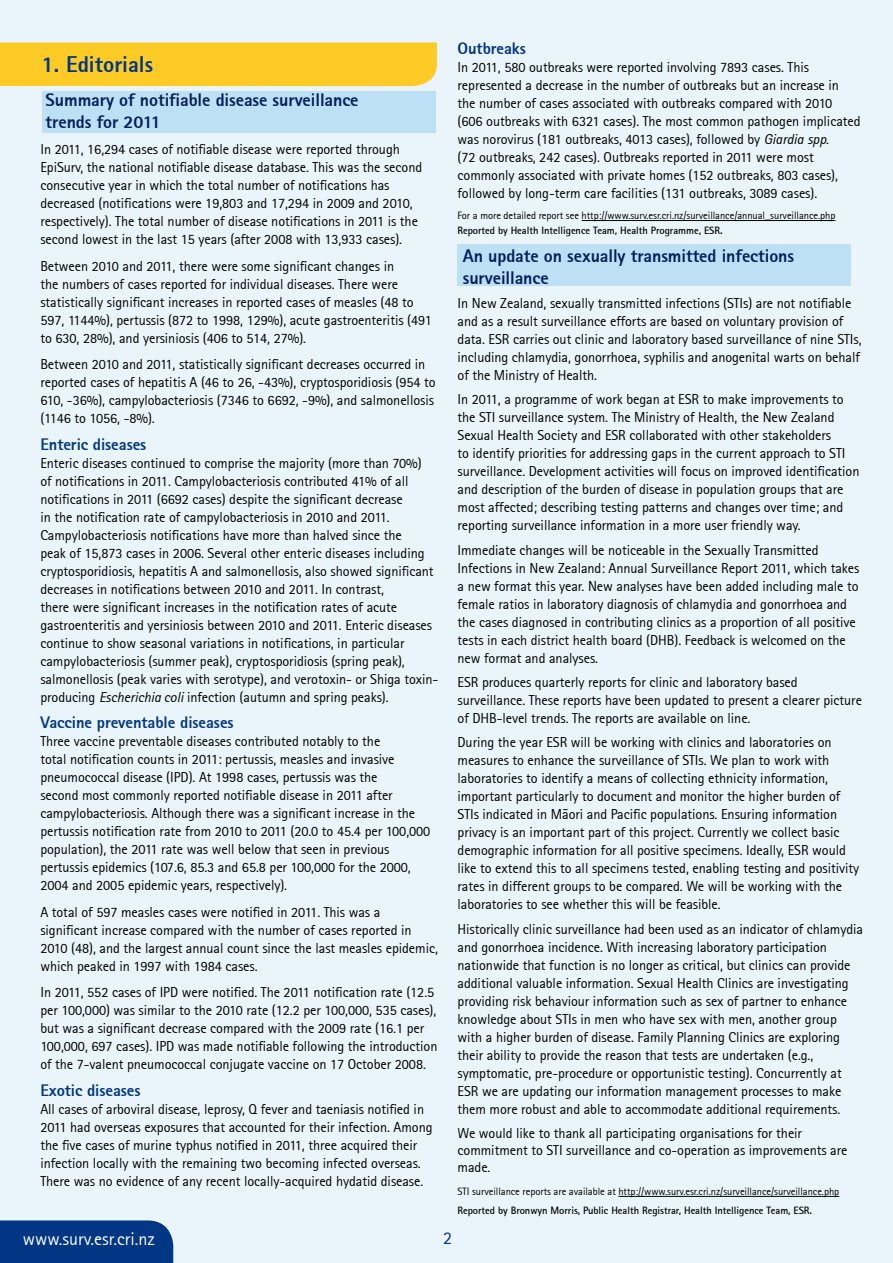
<style>
.page{position:relative;width:893px;height:1263px;background:#eaf5fb}
.page>*{position:absolute;margin:0;border:0;box-sizing:border-box;transform-origin:0 0}
.t1{font:800 22.5px "Agfa Rotis Sans Serif";color:#003683}
.t2{font:800 18px/21.6px "Agfa Rotis Sans Serif";letter-spacing:-.005em;color:#051e5b}
.t3{font:18px "Agfa Rotis Sans Serif";color:#fff}
.t4{font:18px "Agfa Rotis Sans Serif";color:#003683}
.t5{font:800 16.5px "Agfa Rotis Sans Serif";letter-spacing:-.005em;color:#003683}
.t6{font:14.25px/18px "Agfa Rotis Sans Serif";letter-spacing:-.005em;color:#000}
.t7{font:10.5px "Agfa Rotis Sans Serif";letter-spacing:-.005em;color:#000}
.t8{font:700 10.5px "Agfa Rotis Sans Serif";letter-spacing:-.005em;color:#000}
.s1{font-style:italic}
</style>
<div class="page">
<div style="left:0;top:43px;width:437px;height:43px;background:#fdca26"></div>
<div style="left:42px;top:91px;width:393px;height:42px;background:#bde0f4"></div>
<div style="left:0;top:1220px;width:173px;height:43px;background:#003683"></div>
<div style="left:457px;top:244px;width:393px;height:42px;background:#bde0f4"></div>
<hr style="left:582px;top:220px;width:253px;height:1px;background:#000">
<hr style="left:618px;top:1196px;width:221px;height:1px;background:#000">
<h1 class="t1" style="left:41px;top:50px;width:113px">1. Editorials</h1>
<p class="t2" style="left:46px;top:89px;width:314px">Summary of notifiable disease surveillance trends for 2011</p>
<p class="t6" style="left:40px;top:140px;width:383px">In 2011, 16,294 cases of notifiable disease were reported through EpiSurv, the national notifiable disease database. This was the second consecutive year in which the total number of notifications has decreased (notifications were 19,803 and 17,294 in 2009 and 2010, respectively). The total number of disease notifications in 2011 is the second lowest in the last 15 years (after 2008 with 13,933 cases).</p>
<p class="t6" style="left:40px;top:257px;width:393px">Between 2010 and 2011, there were some significant changes in<br>the numbers of cases reported for individual diseases. There were statistically significant increases in reported cases of measles (48 to 597, 1144%), pertussis (872 to 1998, 129%), acute gastroenteritis (491 to 630, 28%), and yersiniosis (406 to 514, 27%).</p>
<p class="t6" style="left:40px;top:355px;width:397px">Between 2010 and 2011, statistically significant decreases occurred in reported cases of hepatitis A (46 to 26, -43%), cryptosporidiosis (954 to 610, -36%), campylobacteriosis (7346 to 6692, -9%), and salmonellosis (1146 to 1056, -8%).</p>
<p class="t5" style="left:40px;top:434px;width:107px">Enteric diseases</p>
<p class="t6" style="left:40px;top:454px;width:399px">Enteric diseases continued to comprise the majority (more than 70%)<br>of notifications in 2011. Campylobacteriosis contributed 41% of all notifications in 2011 (6692 cases) despite the significant decrease<br>in the notification rate of campylobacteriosis in 2010 and 2011.<br>Campylobacteriosis notifications have more than halved since the<br>peak of 15,873 cases in 2006. Several other enteric diseases including cryptosporidiosis, hepatitis A and salmonellosis, also showed significant decreases in notifications between 2010 and 2011. In contrast,<br>there were significant increases in the notification rates of acute gastroenteritis and yersiniosis between 2010 and 2011. Enteric diseases continue to show seasonal variations in notifications, in particular campylobacteriosis (summer peak), cryptosporidiosis (spring peak), salmonellosis (peak varies with serotype), and verotoxin- or Shiga toxin&shy;producing <span class="s1">Escherichia coli</span> infection (autumn and spring peaks).</p>
<p class="t5" style="left:40px;top:712px;width:195px">Vaccine preventable diseases</p>
<p class="t6" style="left:40px;top:732px;width:392px">Three vaccine preventable diseases contributed notably to the<br>total notification counts in 2011: pertussis, measles and invasive pneumococcal disease (IPD). At 1998 cases, pertussis was the<br>second most commonly reported notifiable disease in 2011 after campylobacteriosis. Although there was a significant increase in the pertussis notification rate from 2010 to 2011 (20.0 to 45.4 per 100,000 population), the 2011 rate was well below that seen in previous pertussis epidemics (107.6, 85.3 and 65.8 per 100,000 for the 2000, 2004 and 2005 epidemic years, respectively).</p>
<p class="t6" style="left:40px;top:903px;width:399px">A total of 597 measles cases were notified in 2011. This was a significant increase compared with the number of cases reported in 2010 (48), and the largest annual count since the last measles epidemic, which peaked in 1997 with 1984 cases.</p>
<p class="t6" style="left:40px;top:983px;width:399px">In 2011, 552 cases of IPD were notified. The 2011 notification rate (12.5 per 100,000) was similar to the 2010 rate (12.2 per 100,000, 535 cases), but was a significant decrease compared with the 2009 rate (16.1 per 100,000, 697 cases). IPD was made notifiable following the introduction of the 7-valent pneumococcal conjugate vaccine on 17 October 2008.</p>
<p class="t5" style="left:40px;top:1080px;width:102px">Exotic diseases</p>
<p class="t6" style="left:40px;top:1100px;width:394px">All cases of arboviral disease, leprosy, Q fever and taeniasis notified in 2011 had overseas exposures that accounted for their infection. Among the five cases of murine typhus notified in 2011, three acquired their infection locally with the remaining two becoming infected overseas.<br>There was no evidence of any recent locally-acquired hydatid disease.</p>
<p class="t5" style="left:458px;top:38px;width:70px">Outbreaks</p>
<p class="t6" style="left:458px;top:58px;width:405px">In 2011, 580 outbreaks were reported involving 7893 cases. This represented a decrease in the number of outbreaks but an increase in<br>the number of cases associated with outbreaks compared with 2010 (606 outbreaks with 6321 cases). The most common pathogen implicated was norovirus (181 outbreaks, 4013 cases), followed by <span class="s1">Giardia spp</span>.<br>(72 outbreaks, 242 cases). Outbreaks reported in 2011 were most commonly associated with private homes (152 outbreaks, 803 cases), followed by long-term care facilities (131 outbreaks, 3089 cases).</p>
<p class="t7" style="left:458px;top:209px;width:379px">For a more detailed report see http://www.surv.esr.cri.nz/surveillance/annual_surveillance.php</p>
<p class="t8" style="left:458px;top:224px;width:266px">Reported by Health Intelligence Team, Health Programme, ESR.</p>
<p class="t2" style="left:463px;top:245px;width:333px">An update on sexually transmitted infections surveillance</p>
<p class="t6" style="left:458px;top:294px;width:406px">In New Zealand, sexually transmitted infections (STIs) are not notifiable and as a result surveillance efforts are based on voluntary provision of data. ESR carries out clinic and laboratory based surveillance of nine STIs, including chlamydia, gonorrhoea, syphilis and anogenital warts on behalf of the Ministry of Health.</p>
<p class="t6" style="left:458px;top:390px;width:403px">In 2011, a programme of work began at ESR to make improvements to the STI surveillance system. The Ministry of Health, the New Zealand Sexual Health Society and ESR collaborated with other stakeholders<br>to identify priorities for addressing gaps in the current approach to STI surveillance. Development activities will focus on improved identification and description of the burden of disease in population groups that are most affected; describing testing patterns and changes over time; and reporting surveillance information in a more user friendly way.</p>
<p class="t6" style="left:458px;top:541px;width:403px">Immediate changes will be noticeable in the Sexually Transmitted Infections in New Zealand: Annual Surveillance Report 2011, which takes a new format this year. New analyses have been added including male to female ratios in laboratory diagnosis of chlamydia and gonorrhoea and the cases diagnosed in contributing clinics as a proportion of all positive tests in each district health board (DHB). Feedback is welcomed on the new format and analyses.</p>
<p class="t6" style="left:458px;top:673px;width:406px">ESR produces quarterly reports for clinic and laboratory based surveillance. These reports have been updated to present a clearer picture of DHB-level trends. The reports are available on line.</p>
<p class="t6" style="left:458px;top:733px;width:403px">During the year ESR will be working with clinics and laboratories on measures to enhance the surveillance of STIs. We plan to work with laboratories to identify a means of collecting ethnicity information, important particularly to document and monitor the higher burden of STIs indicated in Maori and Pacific populations. Ensuring information privacy is an important part of this project. Currently we collect basic demographic information for all positive specimens. Ideally, ESR would like to extend this to all specimens tested, enabling testing and positivity rates in different groups to be compared. We will be working with the laboratories to see whether this will be feasible.</p>
<p class="t6" style="left:458px;top:920px;width:407px">Historically clinic surveillance had been used as an indicator of chlamydia and gonorrhoea incidence. With increasing laboratory participation nationwide that function is no longer as critical, but clinics can provide additional valuable information. Sexual Health Clinics are investigating providing risk behaviour information such as sex of partner to enhance knowledge about STIs in men who have sex with men, another group with a higher burden of disease. Family Planning Clinics are exploring their ability to provide the reason that tests are undertaken (e.g., symptomatic, pre-procedure or opportunistic testing). Concurrently at ESR we are updating our information management processes to make them more robust and able to accommodate additional requirements.</p>
<p class="t6" style="left:458px;top:1125px;width:391px;line-height:17.1px">We would like to thank all participating organisations for their commitment to STI surveillance and co-operation as improvements are made.</p>
<p class="t7" style="left:458px;top:1185px;width:383px">STI surveillance reports are available at http://www.surv.esr.cri.nz/surveillance/surveillance.php</p>
<p class="t8" style="left:458px;top:1204px;width:356px">Reported by Bronwyn Morris, Public Health Registrar, Health Intelligence Team, ESR.</p>
<p class="t3" style="left:23px;top:1228px;width:133px">www.surv.esr.cri.nz</p>
<p class="t4" style="left:443px;top:1227px;width:10px">2</p>
</div>
